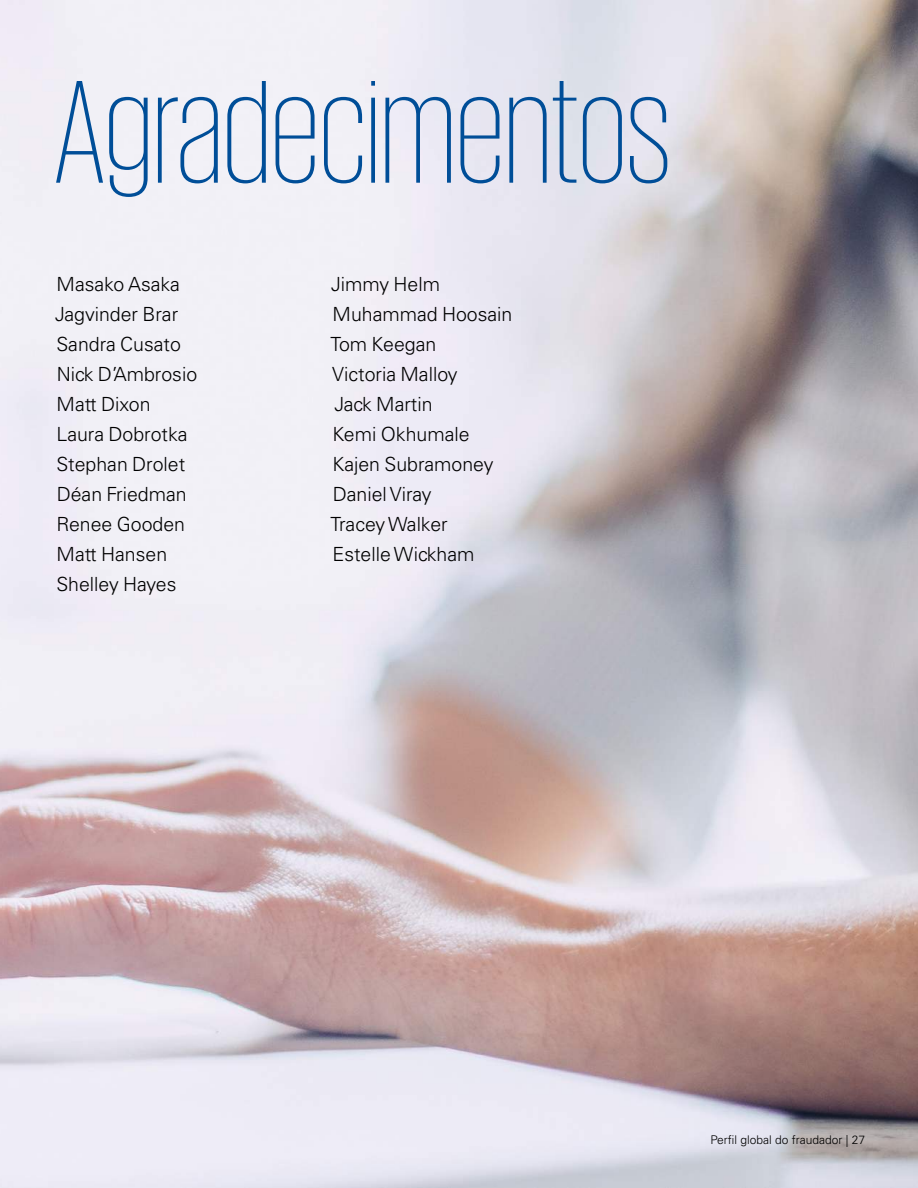
<style>
.page{position:relative;width:918px;height:1188px;background:#fff}
.page>*{position:absolute;margin:0;border:0;box-sizing:border-box;transform-origin:0 0}
.t1{font:200 150px "KPMG";color:#004e98}
.t2{font:300 19.5px/30px "Univers LT Std";color:#000}
.t3{font:300 12px "Univers LT Std";color:#000}
</style>
<div class="page">
<img style="left:0;top:0;width:918px;height:1188px">
<h1 class="t1" style="left:54px;top:61px;width:619px">Agradecimentos</h1>
<p class="t2" style="left:55px;top:269px;width:144px">Masako Asaka<br>Jagvinder Brar<br>Sandra Cusato<br>Nick D’Ambrosio<br>Matt Dixon<br>Laura Dobrotka<br>Stephan Drolet<br>Déan Friedman<br>Renee Gooden<br>Matt Hansen<br>Shelley Hayes</p>
<p class="t2" style="left:331px;top:269px;width:183px">Jimmy Helm<br>Muhammad Hoosain<br>Tom Keegan<br>Victoria Malloy<br>Jack Martin<br>Kemi Okhumale<br>Kajen Subramoney<br>Daniel Viray<br>Tracey Walker<br>Estelle Wickham</p>
<p class="t3" style="left:711px;top:1133px;width:156px">Perfil global do fraudador | 27</p>
</div>
